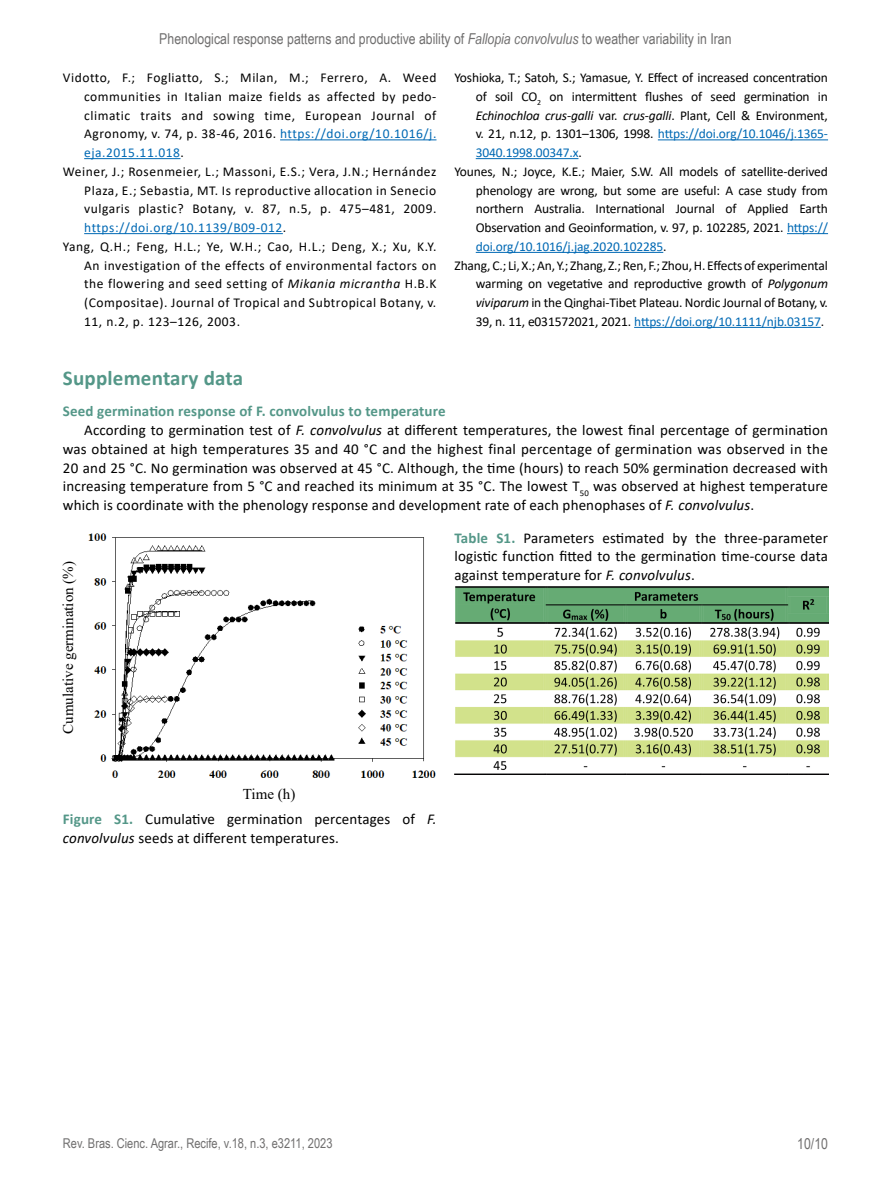
<style>
.page{position:relative;width:891px;height:1188px;background:#fff}
.page>*{position:absolute;margin:0;border:0;box-sizing:border-box;transform-origin:0 0}
.t1{font:700 21px "Calibri";letter-spacing:.01em;color:#549788}
.t2{font:15px/18.8px "Calibri";letter-spacing:.01em;color:#000}
.t3{font:15px "Arial Narrow";color:#706f6f}
.t4{font:700 15px "Calibri";letter-spacing:.01em;color:#549788}
.t5{font:15px "Times New Roman";color:#000}
.t6{font:13.5px "Calibri";letter-spacing:.04em;color:#000}
.t7{font:13.5px "Calibri";letter-spacing:-.01em;color:#000}
.t8{font:13.5px "Calibri";letter-spacing:-.01em;color:#0069b4}
.t9{font:italic 13.5px "Calibri";letter-spacing:-.01em;color:#000}
.t10{font:13.5px "Arial Narrow";color:#706f6f}
.t11{font:13.5px "Calibri";letter-spacing:.04em;color:#0069b4}
.s1{font-style:italic}
.s2{color:#0069b4}
.s3{color:#000}
.s4{font-style:normal}
.s5{font-weight:700;color:#549788}
</style>
<div class="page">
<hr style="left:280px;top:139px;width:156px;height:1px;background:#0069b4">
<hr style="left:84px;top:158px;width:97px;height:1px;background:#0069b4">
<hr style="left:84px;top:233px;width:199px;height:1px;background:#0069b4">
<hr style="left:658px;top:139px;width:170px;height:1px;background:#0069b4">
<hr style="left:476px;top:158px;width:102px;height:1px;background:#0069b4">
<hr style="left:787px;top:233px;width:41px;height:1px;background:#0069b4">
<hr style="left:476px;top:252px;width:187px;height:1px;background:#0069b4">
<hr style="left:634px;top:327px;width:187px;height:1px;background:#0069b4">
<img style="left:88px;top:533px;width:348px;height:245px">
<img style="left:454px;top:586px;width:374px;height:188px">
<p class="t3" style="left:159px;top:28px;width:574px">Phenological response patterns and productive ability of <span class="s1">Fallopia convolvulus</span> to weather variability in Iran</p>
<p class="t6" style="left:63px;top:68px;width:375px">Vidotto, F.; Fogliatto, S.; Milan, M.; Ferrero, A. Weed</p>
<p class="t6" style="left:84px;top:87px;width:354px">communities in Italian maize fields as affected by pedo-</p>
<p class="t6" style="left:84px;top:106px;width:354px">climatic traits and sowing time, European Journal of</p>
<p class="t6" style="left:84px;top:125px;width:354px">Agronomy, v. 74, p. 38-46, 2016. <span class="s2">https://doi.org/10.1016/j.</span></p>
<p class="t11" style="left:84px;top:143px;width:101px">eja.2015.11.018<span class="s3">.</span></p>
<p class="t6" style="left:63px;top:162px;width:375px">Weiner, J.; Rosenmeier, L.; Massoni, E.S.; Vera, J.N.; Hernández</p>
<p class="t6" style="left:84px;top:181px;width:354px">Plaza, E.; Sebastia, MT. Is reproductive allocation in Senecio</p>
<p class="t6" style="left:84px;top:200px;width:354px">vulgaris plastic? Botany, v. 87, n.5, p. 475–481, 2009.</p>
<p class="t11" style="left:84px;top:218px;width:204px">https://doi.org/10.1139/B09-012<span class="s3">.</span></p>
<p class="t6" style="left:63px;top:237px;width:375px">Yang, Q.H.; Feng, H.L.; Ye, W.H.; Cao, H.L.; Deng, X.; Xu, K.Y.</p>
<p class="t6" style="left:84px;top:256px;width:354px">An investigation of the effects of environmental factors on</p>
<p class="t6" style="left:84px;top:275px;width:354px">the flowering and seed setting of <span class="s1">Mikania micrantha</span> H.B.K</p>
<p class="t6" style="left:84px;top:293px;width:354px">(Compositae). Journal of Tropical and Subtropical Botany, v.</p>
<p class="t6" style="left:84px;top:312px;width:157px">11, n.2, p. 123–126, 2003.</p>
<p class="t7" style="left:454px;top:68px;width:375px">Yoshioka, T.; Satoh, S.; Yamasue, Y. Effect of increased concentration</p>
<p class="t7" style="left:476px;top:87px;width:354px">of soil CO<sub>2</sub> on intermittent flushes of seed germination in</p>
<p class="t9" style="left:476px;top:106px;width:354px">Echinochloa crus-galli <span class="s4">var.</span> crus-galli<span class="s4">. Plant, Cell &amp; Environment,</span></p>
<p class="t8" style="left:476px;top:125px;width:354px"><span class="s3">v. 21, n.12, p. 1301–1306, 1998.</span> https://doi.org/10.1046/j.1365-</p>
<p class="t8" style="left:476px;top:143px;width:108px">3040.1998.00347.x<span class="s3">.</span></p>
<p class="t7" style="left:455px;top:162px;width:375px">Younes, N.; Joyce, K.E.; Maier, S.W. All models of satellite-derived</p>
<p class="t7" style="left:476px;top:181px;width:354px">phenology are wrong, but some are useful: A case study from</p>
<p class="t7" style="left:476px;top:200px;width:354px">northern Australia. International Journal of Applied Earth</p>
<p class="t7" style="left:476px;top:218px;width:354px">Observation and Geoinformation, v. 97, p. 102285, 2021. <span class="s2">https://</span></p>
<p class="t8" style="left:476px;top:237px;width:192px">doi.org/10.1016/j.jag.2020.102285<span class="s3">.</span></p>
<p class="t7" style="left:455px;top:256px;width:375px">Zhang, C.; Li, X.; An, Y.; Zhang, Z.; Ren, F.; Zhou, H. Effects of experimental</p>
<p class="t7" style="left:476px;top:275px;width:354px">warming on vegetative and reproductive growth of <span class="s1">Polygonum</span></p>
<p class="t7" style="left:476px;top:293px;width:354px"><span class="s1">viviparum</span> in the Qinghai-Tibet Plateau. Nordic Journal of Botany, v.</p>
<p class="t8" style="left:476px;top:312px;width:350px"><span class="s3">39, n. 11, e031572021, 2021.</span> https://doi.org/10.1111/njb.03157<span class="s3">.</span></p>
<h1 class="t1" style="left:63px;top:363px;width:182px">Supplementary data</h1>
<p class="t4" style="left:63px;top:401px;width:384px">Seed germination response of F. convolvulus to temperature</p>
<p class="t2" style="left:84px;top:420px;width:745px">According to germination test of <span class="s1">F. convolvulus</span> at different temperatures, the lowest final percentage of germination</p>
<p class="t2" style="left:63px;top:439px;width:767px">was obtained at high temperatures 35 and 40 °C and the highest final percentage of germination was observed in the</p>
<p class="t2" style="left:63px;top:458px;width:767px">20 and 25 °C. No germination was observed at 45 °C. Although, the time (hours) to reach 50% germination decreased with</p>
<p class="t2" style="left:63px;top:477px;width:767px">increasing temperature from 5 °C and reached its minimum at 35 °C. The lowest T<sub>50</sub> was observed at highest temperature</p>
<p class="t2" style="left:63px;top:495px;width:693px">which is coordinate with the phenology response and development rate of each phenophases of <span class="s1">F. convolvulus</span>.</p>
<p class="t5" style="left:58px;top:734px;width:174px;rotate:-90deg">Cumulative germination (%)</p>
<p class="t2" style="left:454px;top:528px;width:375px;text-align:justify"><span class="s5">Table S1.</span> Parameters estimated by the three-parameter logistic function fitted to the germination time-course data against temperature for <span class="s1">F. convolvulus</span>.</p>
<p class="t5" style="left:243px;top:783px;width:54px">Time (h)</p>
<p class="t2" style="left:63px;top:810px;width:375px"><span class="s5">Figure S1.</span> Cumulative germination percentages of <span class="s1">F. convolvulus</span> seeds at different temperatures.</p>
<p class="t10" style="left:63px;top:1134px;width:271px">Rev. Bras. Cienc. Agrar., Recife, v.18, n.3, e3211, 2023</p>
<p class="t3" style="left:797px;top:1133px;width:32px">10/10</p>
</div>
